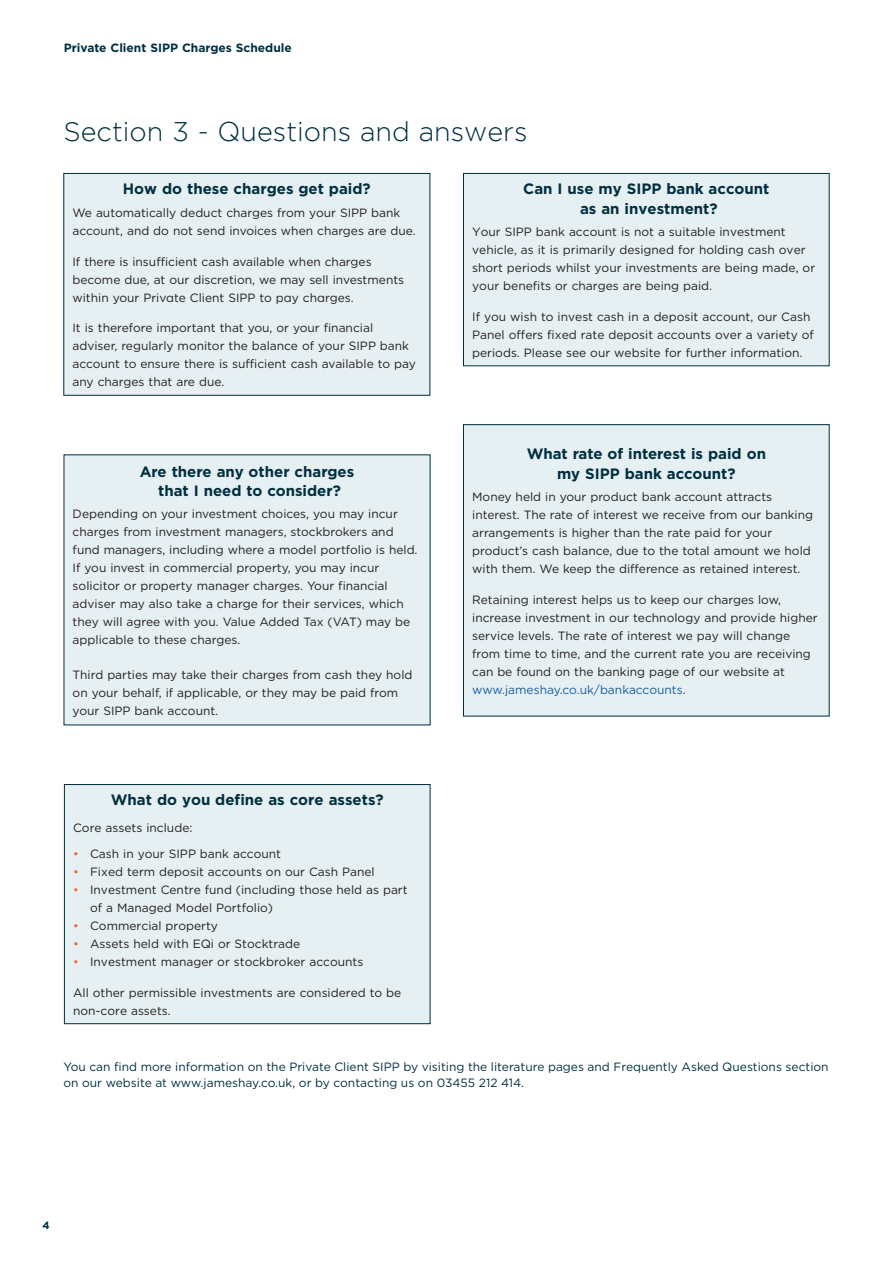
<style>
.page{position:relative;width:893px;height:1263px;background:#fff}
.page>*{position:absolute;margin:0;border:0;box-sizing:border-box;transform-origin:0 0}
.t1{font:300 27px "Gotham";color:#002f40}
.t2{font:700 15px/19.5px "Gotham";color:#002f40;text-align:center}
.t3{font:12px/18px "Gotham";color:#231f20}
.t4{font:12px/16.5px "Gotham";color:#002f40}
.t5{font:700 12px "Gotham";color:#002f40}
.t6{font:700 10.5px "Gotham";color:#002f40}
.s1{color:#f2642f}
.s2{color:#175d9e}
</style>
<div class="page">
<div style="left:64px;top:784px;width:366px;height:240px;background:#e6eff2"></div>
<div style="left:64px;top:784px;width:366px;height:240px;border:1px solid #002f40"></div>
<div style="left:64px;top:455px;width:366px;height:270px;background:#e6eff2"></div>
<div style="left:64px;top:173px;width:366px;height:222px;background:#e6eff2"></div>
<div style="left:64px;top:173px;width:366px;height:222px;border:1px solid #002f40"></div>
<div style="left:463px;top:425px;width:366px;height:291px;background:#e6eff2"></div>
<div style="left:463px;top:424px;width:366px;height:292px;border:1px solid #002f40"></div>
<div style="left:463px;top:173px;width:366px;height:193px;background:#e6eff2"></div>
<div style="left:463px;top:173px;width:366px;height:193px;border:1px solid #002f40"></div>
<p class="t5" style="left:64px;top:40px;width:229px">Private Client SIPP Charges Schedule</p>
<h1 class="t1" style="left:64px;top:116px;width:465px">Section 3 - Questions and answers</h1>
<p class="t2" style="left:123px;top:179px;width:249px">How do these charges get paid?</p>
<p class="t3" style="left:72px;top:203px;width:345px">We automatically deduct charges from your SIPP bank account, and do not send invoices when charges are due.</p>
<p class="t3" style="left:72px;top:252px;width:333px">If there is insufficient cash available when charges become due, at our discretion, we may sell investments within your Private Client SIPP to pay charges.</p>
<p class="t3" style="left:72px;top:319px;width:345px">It is therefore important that you, or your financial adviser, regularly monitor the balance of your SIPP bank account to ensure there is sufficient cash available to pay any charges that are due.</p>
<p class="t2" style="left:140px;top:461px;width:216px">Are there any other charges that I need to consider?</p>
<p class="t3" style="left:73px;top:505px;width:346px">Depending on your investment choices, you may incur charges from investment managers, stockbrokers and fund managers, including where a model portfolio is held.<br>If you invest in commercial property, you may incur solicitor or property manager charges. Your financial adviser may also take a charge for their services, which they will agree with you. Value Added Tax (VAT) may be applicable to these charges.</p>
<p class="t3" style="left:73px;top:666px;width:341px">Third parties may take their charges from cash they hold on your behalf, if applicable, or they may be paid from your SIPP bank account.</p>
<p class="t2" style="left:111px;top:790px;width:274px">What do you define as core assets?</p>
<p class="t3" style="left:73px;top:818px;width:121px">Core assets include:</p>
<p class="t3" style="left:73px;top:845px;width:209px"><span class="s1">•</span> Cash in your SIPP bank account</p>
<p class="t3" style="left:73px;top:863px;width:303px"><span class="s1">•</span> Fixed term deposit accounts on our Cash Panel</p>
<p class="t3" style="left:90px;top:881px;width:319px;text-indent:-17px"><span class="s1">•</span> Investment Centre fund (including those held as part of a Managed Model Portfolio)</p>
<p class="t3" style="left:73px;top:917px;width:146px"><span class="s1">•</span> Commercial property</p>
<p class="t3" style="left:73px;top:935px;width:229px"><span class="s1">•</span> Assets held with EQi or Stocktrade</p>
<p class="t3" style="left:73px;top:953px;width:292px"><span class="s1">•</span> Investment manager or stockbroker accounts</p>
<p class="t3" style="left:73px;top:983px;width:330px">All other permissible investments are considered to be non-core assets.</p>
<p class="t2" style="left:523px;top:179px;width:248px">Can I use my SIPP bank account as an investment?</p>
<p class="t3" style="left:472px;top:223px;width:344px">Your SIPP bank account is not a suitable investment vehicle, as it is primarily designed for holding cash over short periods whilst your investments are being made, or your benefits or charges are being paid.</p>
<p class="t3" style="left:472px;top:307px;width:343px">If you wish to invest cash in a deposit account, our Cash<br>Panel offers fixed rate deposit accounts over a variety of periods. Please see our website for further information.</p>
<p class="t2" style="left:527px;top:444px;width:241px">What rate of interest is paid on my SIPP bank account?</p>
<p class="t3" style="left:472px;top:487px;width:342px">Money held in your product bank account attracts interest. The rate of interest we receive from our banking arrangements is higher than the rate paid for your product’s cash balance, due to the total amount we hold with them. We keep the difference as retained interest.</p>
<p class="t3" style="left:472px;top:590px;width:347px">Retaining interest helps us to keep our charges low, increase investment in our technology and provide higher service levels. The rate of interest we pay will change from time to time, and the current rate you are receiving can be found on the banking page of our website at <span class="s2">www.jameshay.co.uk/bankaccounts</span>.</p>
<p class="t4" style="left:63px;top:1058px;width:767px">You can find more information on the Private Client SIPP by visiting the literature pages and Frequently Asked Questions section on our website at www.jameshay.co.uk, or by contacting us on 03455 212 414.</p>
<p class="t6" style="left:43px;top:1218px;width:9px">4</p>
</div>
